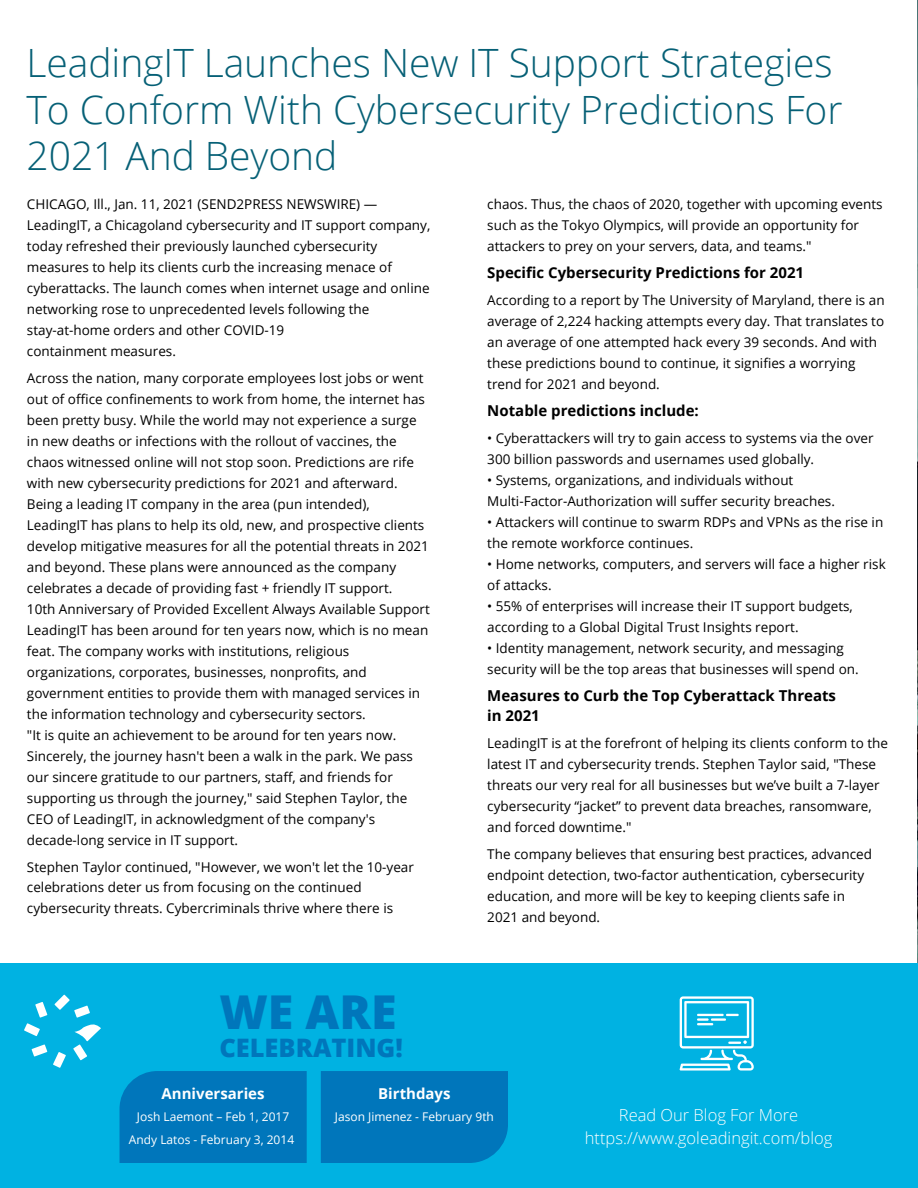
<style>
.page{position:relative;width:918px;height:1188px;background:#fff}
.page>*{position:absolute;margin:0;border:0;box-sizing:border-box;transform-origin:0 0}
.t1{font:800 46.65px "Open Sans";color:#0076bb}
.t2{font:300 39px/46.8px "Open Sans";color:#066076}
.t3{font:800 25.5px "Open Sans";color:#0076bb}
.t4{font:300 16.5px/22.5px "Open Sans";color:#fff;text-align:center}
.t5{font:700 15px/19.5px "Open Sans";color:#000}
.t6{font:700 15px "Open Sans";color:#fff}
.t7{font:13.5px/21px "Open Sans";color:#000}
.t8{font:12px/22.5px "Open Sans";color:#fff;text-align:center}
</style>
<div class="page">
<img style="left:917px;top:0;width:1px;height:343px">
<img style="left:917px;top:343px;width:1px;height:201px">
<img style="left:917px;top:544px;width:1px;height:205px">
<img style="left:914px;top:749px;width:4px;height:215px">
<div style="left:0;top:964px;width:918px;height:224px;background:#00b2e2"></div>
<div style="left:120px;top:1071px;width:187px;height:92px;background:#0076bb"></div>
<div style="left:321px;top:1071px;width:187px;height:92px;background:#0076bb"></div>
<svg style="left:32px;top:1044px;width:15px;height:13px"></svg>
<svg style="left:24px;top:1002px;width:23px;height:34px"></svg>
<svg style="left:53px;top:995px;width:48px;height:73px"></svg>
<svg style="left:680px;top:996px;width:74px;height:75px"></svg>
<h2 class="t2" style="left:27px;top:38px;width:817px">LeadingIT Launches New IT Support Strategies<br>To Conform With Cybersecurity Predictions For<br>2021 And Beyond</h2>
<p class="t7" style="left:27px;top:194px;width:405px">CHICAGO, Ill., Jan. 11, 2021 (SEND2PRESS NEWSWIRE) — LeadingIT, a Chicagoland cybersecurity and IT support company, today refreshed their previously launched cybersecurity measures to help its clients curb the increasing menace of cyberattacks. The launch comes when internet usage and online networking rose to unprecedented levels following the stay-at-home orders and other COVID-19<br>containment measures.</p>
<p class="t7" style="left:27px;top:368px;width:404px">Across the nation, many corporate employees lost jobs or went out of office confinements to work from home, the internet has been pretty busy. While the world may not experience a surge in new deaths or infections with the rollout of vaccines, the chaos witnessed online will not stop soon. Predictions are rife with new cybersecurity predictions for 2021 and afterward.<br>Being a leading IT company in the area (pun intended), LeadingIT has plans to help its old, new, and prospective clients develop mitigative measures for all the potential threats in 2021 and beyond. These plans were announced as the company celebrates a decade of providing fast + friendly IT support.<br>10th Anniversary of Provided Excellent Always Available Support LeadingIT has been around for ten years now, which is no mean feat. The company works with institutions, religious organizations, corporates, businesses, nonprofits, and government entities to provide them with managed services in the information technology and cybersecurity sectors.<br>"It is quite an achievement to be around for ten years now.<br>Sincerely, the journey hasn't been a walk in the park. We pass our sincere gratitude to our partners, staff, and friends for supporting us through the journey," said Stephen Taylor, the CEO of LeadingIT, in acknowledgment of the company's decade-long service in IT support.</p>
<p class="t7" style="left:27px;top:857px;width:388px;line-height:19.5px">Stephen Taylor continued, "However, we won't let the 10-year celebrations deter us from focusing on the continued</p>
<p class="t7" style="left:27px;top:897px;width:368px">cybersecurity threats. Cybercriminals thrive where there is</p>
<p class="t7" style="left:487px;top:194px;width:397px">chaos. Thus, the chaos of 2020, together with upcoming events such as the Tokyo Olympics, will provide an opportunity for attackers to prey on your servers, data, and teams."</p>
<p class="t5" style="left:487px;top:263px;width:318px">Specific Cybersecurity Predictions for 2021</p>
<p class="t7" style="left:487px;top:290px;width:399px">According to a report by The University of Maryland, there is an average of 2,224 hacking attempts every day. That translates to an average of one attempted hack every 39 seconds. And with these predictions bound to continue, it signifies a worrying trend for 2021 and beyond.</p>
<p class="t5" style="left:487px;top:401px;width:213px">Notable predictions include:</p>
<p class="t7" style="left:487px;top:428px;width:388px">• Cyberattackers will try to gain access to systems via the over<br>300 billion passwords and usernames used globally.</p>
<p class="t7" style="left:487px;top:470px;width:349px">• Systems, organizations, and individuals without<br>Multi-Factor-Authorization will suffer security breaches.</p>
<p class="t7" style="left:487px;top:512px;width:398px">• Attackers will continue to swarm RDPs and VPNs as the rise in the remote workforce continues.</p>
<p class="t7" style="left:487px;top:554px;width:400px">• Home networks, computers, and servers will face a higher risk of attacks.</p>
<p class="t7" style="left:487px;top:596px;width:367px">• 55% of enterprises will increase their IT support budgets, according to a Global Digital Trust Insights report.</p>
<p class="t7" style="left:487px;top:638px;width:373px">• Identity management, network security, and messaging security will be the top areas that businesses will spend on.</p>
<p class="t5" style="left:487px;top:686px;width:350px">Measures to Curb the Top Cyberattack Threats in 2021</p>
<p class="t7" style="left:487px;top:732px;width:402px">LeadingIT is at the forefront of helping its clients conform to the latest IT and cybersecurity trends. Stephen Taylor said, "These threats our very real for all businesses but we’ve built a 7-layer cybersecurity “jacket” to prevent data breaches, ransomware, and forced downtime."</p>
<p class="t7" style="left:487px;top:843px;width:386px">The company believes that ensuring best practices, advanced endpoint detection, two-factor authentication, cybersecurity education, and more will be key to keeping clients safe in 2021 and beyond.</p>
<h1 class="t1" style="left:219px;top:977px;width:179px">WE ARE</h1>
<h3 class="t3" style="left:219px;top:1028px;width:185px">CELEBRATING!</h3>
<p class="t6" style="left:162px;top:1083px;width:105px">Anniversaries</p>
<p class="t8" style="left:129px;top:1105px;width:167px">Josh Laemont – Feb 1, 2017<br>Andy Latos - February 3, 2014</p>
<p class="t6" style="left:378px;top:1083px;width:74px">Birthdays</p>
<p class="t8" style="left:335px;top:1106px;width:161px">Jason Jimenez - February 9th</p>
<p class="t4" style="left:585px;top:1104px;width:249px">Read Our Blog For More https://www.goleadingit.com/blog</p>
</div>
